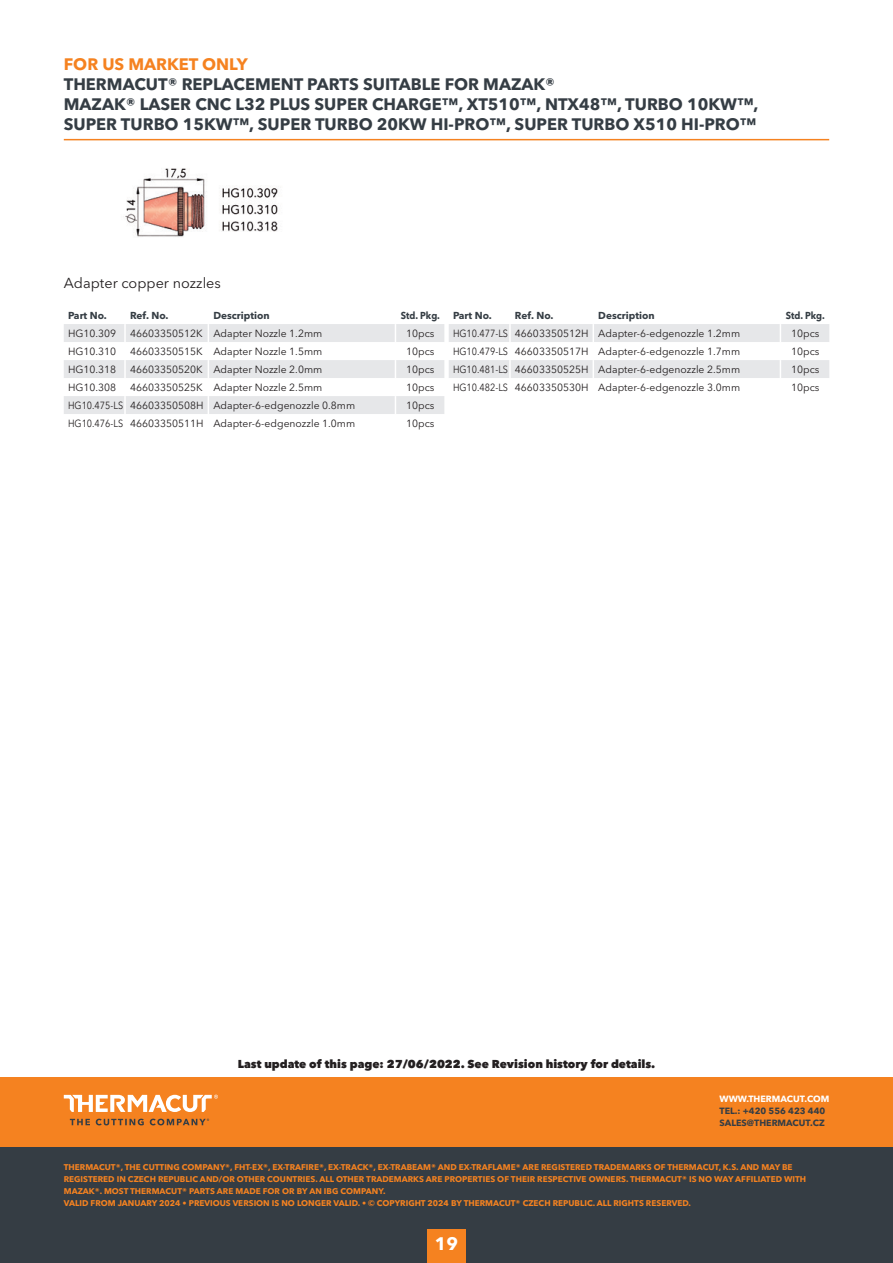
<style>
.page{position:relative;width:893px;height:1263px;background:#fff}
.page>*{position:absolute;margin:0;border:0;box-sizing:border-box;transform-origin:0 0}
.t1{font:700 18px "Avenir Next LT Pro";color:#fff}
.t2{font:700 16.5px/20.2px "Avenir Next LT Pro";color:#353d44;text-align:right}
.t3{font:700 16.5px "Avenir Next LT Pro";color:#f58220}
.t4{font:14.4px "Avenir Next LT Pro";color:#231f20}
.t5{font:800 11.4px "Avenir Next LT Pro";color:#231f20}
.t6{font:10.35px "Avenir Next LT Pro";color:#231f20;scale:.88 1}
.t7{font:10.35px "Avenir Next LT Pro";color:#231f20}
.t8{font:700 10.05px "Avenir Next LT Pro";color:#353d44}
.t9{font:700 10.05px "Avenir Next LT Pro";color:#353d44;scale:.9 1}
.t10{font:700 9px/12px "Avenir Next LT Pro";color:#353d44}
.t11{font:700 9px "Avenir Next LT Pro";color:#fff}
.t12{font:700 8.25px/12px "Avenir Next LT Pro";color:#f58220}
</style>
<div class="page">
<div style="left:0;top:1143px;width:893px;height:120px;background:#353d44"></div>
<div style="left:0;top:1077px;width:893px;height:70px;background:#f58220"></div>
<svg style="left:64px;top:1095px;width:154px;height:17px"></svg>
<svg style="left:70px;top:1118px;width:139px;height:7px"></svg>
<hr style="left:64px;top:139px;width:765px;height:1px;background:#f58220">
<img style="left:125px;top:168px;width:153px;height:69px">
<div style="left:427px;top:1229px;width:39px;height:34px;background:#f58220"></div>
<svg style="left:64px;top:324px;width:765px;height:90px"></svg>
<h2 class="t3" style="left:64px;top:54px;width:151px">FOR US MARKET ONLY</h2>
<h2 class="t2" style="left:64px;top:74px;width:12px">THE</h2>
<h2 class="t2" style="left:96px;top:74px;width:39px">RMACUT</h2>
<h2 class="t2" style="left:168px;top:74px;width:57px">® REPLACE</h2>
<h2 class="t2" style="left:255px;top:74px;width:28px">MENT</h2>
<h2 class="t2" style="left:307px;top:74px;width:76px">PARTS SUITABLE</h2>
<h2 class="t2" style="left:445px;top:74px;width:112px">FOR MAZAK®</h2>
<h2 class="t2" style="left:64px;top:94px;width:145px">MAZAK® LASER CNC</h2>
<h2 class="t2" style="left:235px;top:94px;width:150px">L32 PLUS SUPER CHA</h2>
<h2 class="t2" style="left:64px;top:94px;width:696px">RGE™, XT510™, NTX48™, TU RBO 10KW™,<br>SUPER TU RBO 15KW™, SUPER TU RBO 20KW HI-PRO™, SUPER TU RBO X510 HI-PRO™</h2>
<h3 class="t4" style="left:64px;top:274px;width:159px">Adapter copper nozzles</h3>
<p class="t8" style="left:68px;top:309px;width:40px">PART N O.</p>
<p class="t8" style="left:130px;top:309px;width:40px">REF. NO.</p>
<p class="t8" style="left:213px;top:309px;width:58px">DESCRIPTION</p>
<p class="t9" style="left:401px;top:309px;width:45px">STD. PKG.</p>
<p class="t7" style="left:68px;top:327px;width:50px">HG10.309</p>
<p class="t7" style="left:130px;top:327px;width:194px">46603350512K Adapter Nozzle 1.2mm</p>
<p class="t7" style="left:406px;top:327px;width:30px">10pcs</p>
<p class="t7" style="left:68px;top:345px;width:50px">HG10.310</p>
<p class="t7" style="left:130px;top:345px;width:194px">46603350515K Adapter Nozzle 1.5mm</p>
<p class="t7" style="left:406px;top:345px;width:30px">10pcs</p>
<p class="t7" style="left:68px;top:363px;width:50px">HG10.318</p>
<p class="t7" style="left:130px;top:363px;width:194px">46603350520K Adapter Nozzle 2.0mm</p>
<p class="t7" style="left:406px;top:363px;width:30px">10pcs</p>
<p class="t7" style="left:68px;top:381px;width:50px">HG10.308</p>
<p class="t7" style="left:130px;top:381px;width:194px">46603350525K Adapter Nozzle 2.5mm</p>
<p class="t7" style="left:406px;top:381px;width:30px">10pcs</p>
<p class="t6" style="left:68px;top:399px;width:328px">HG10.475-LS 46603350508H Adapter-6-edgenozzle 0.8mm</p>
<p class="t7" style="left:406px;top:399px;width:30px">10pcs</p>
<p class="t6" style="left:68px;top:417px;width:328px">HG10.476-LS 46603350511H Adapter-6-edgenozzle 1.0mm</p>
<p class="t7" style="left:406px;top:417px;width:30px">10pcs</p>
<p class="t8" style="left:453px;top:309px;width:40px">PART N O.</p>
<p class="t8" style="left:515px;top:309px;width:40px">REF. NO.</p>
<p class="t8" style="left:598px;top:309px;width:58px">DESCRIPTION</p>
<p class="t9" style="left:786px;top:309px;width:45px">STD. PKG.</p>
<p class="t6" style="left:453px;top:327px;width:328px">HG10.477-LS 46603350512H Adapter-6-edgenozzle 1.2mm</p>
<p class="t7" style="left:791px;top:327px;width:30px">10pcs</p>
<p class="t6" style="left:453px;top:345px;width:328px">HG10.479-LS 46603350517H Adapter-6-edgenozzle 1.7mm</p>
<p class="t7" style="left:791px;top:345px;width:30px">10pcs</p>
<p class="t6" style="left:453px;top:363px;width:328px">HG10.481-LS 46603350525H Adapter-6-edgenozzle 2.5mm</p>
<p class="t7" style="left:791px;top:363px;width:30px">10pcs</p>
<p class="t6" style="left:453px;top:381px;width:328px">HG10.482-LS 46603350530H Adapter-6-edgenozzle 3.0mm</p>
<p class="t7" style="left:791px;top:381px;width:30px">10pcs</p>
<h3 class="t5" style="left:238px;top:1057px;width:419px">Last update of this page: 27/06/2022. See Revision history for details.</h3>
<p class="t11" style="left:719px;top:1093px;width:110px">WWW.THERMACUT.COM</p>
<p class="t10" style="left:719px;top:1104px;width:107px">TEL.: +420 556 423 440<br>SALES@THERMACUT.CZ</p>
<p class="t12" style="left:64px;top:1161px;width:7px">THE</p>
<p class="t12" style="left:80px;top:1161px;width:20px">RMACUT</p>
<p class="t12" style="left:116px;top:1161px;width:16px">®, THE</p>
<p class="t12" style="left:143px;top:1161px;width:6px">CUTTIN</p>
<p class="t12" style="left:173px;top:1161px;width:41px">G COMPANY</p>
<p class="t12" style="left:225px;top:1161px;width:183px">®, FHT-EX®, EX-TRAFIRE®, EX-TRACK®, EX-TRABEA</p>
<p class="t12" style="left:423px;top:1161px;width:22px">M® AND</p>
<p class="t12" style="left:459px;top:1161px;width:152px">EX-TRAFLAME® ARE REGISTE RED TRADE</p>
<p class="t12" style="left:622px;top:1161px;width:53px">MARKS OF THE</p>
<p class="t12" style="left:683px;top:1161px;width:20px">RMACUT</p>
<p class="t12" style="left:719px;top:1161px;width:29px">, K.S. AND</p>
<p class="t12" style="left:761px;top:1161px;width:27px">MAY BE</p>
<p class="t12" style="left:64px;top:1173px;width:82px">REGISTERED IN CZECH</p>
<p class="t12" style="left:158px;top:1173px;width:22px">REPUBLIC</p>
<p class="t12" style="left:200px;top:1173px;width:8px">AND</p>
<p class="t12" style="left:219px;top:1173px;width:25px">/OR OTHE</p>
<p class="t12" style="left:260px;top:1173px;width:15px">R COUNT</p>
<p class="t12" style="left:297px;top:1173px;width:29px">RIES. ALL</p>
<p class="t12" style="left:336px;top:1173px;width:7px">OTHE</p>
<p class="t12" style="left:359px;top:1173px;width:25px">R TRADE</p>
<p class="t12" style="left:394px;top:1173px;width:123px">MARKS ARE PROPERTIES OF THEI</p>
<p class="t12" style="left:530px;top:1173px;width:34px">R RESPECTI</p>
<p class="t12" style="left:576px;top:1173px;width:21px">VE OWNE</p>
<p class="t12" style="left:616px;top:1173px;width:21px">RS. THE</p>
<p class="t12" style="left:646px;top:1173px;width:20px">RMACUT</p>
<p class="t12" style="left:682px;top:1173px;width:40px">® IS NO WAY</p>
<p class="t12" style="left:735px;top:1173px;width:21px">AFFILIATED</p>
<p class="t12" style="left:784px;top:1173px;width:7px">WITH</p>
<p class="t12" style="left:64px;top:1185px;width:73px">MAZAK®. MOST THE</p>
<p class="t12" style="left:146px;top:1185px;width:20px">RMACUT</p>
<p class="t12" style="left:182px;top:1185px;width:68px">® PARTS ARE MADE</p>
<p class="t12" style="left:263px;top:1185px;width:111px">FOR OR BY AN IBG COMPANY</p>
<p class="t12" style="left:64px;top:1185px;width:628px;text-indent:319px">.<br>VALID FROM JANUARY 2024 • PREVIOUS VERSION IS NO LONGER VALID. • © COPYRIGHT 2024 BY THERMACUT® CZECH REPUBLIC. ALL RIGHTS RESERVED.</p>
<h1 class="t1" style="left:435px;top:1233px;width:25px">19</h1>
</div>
